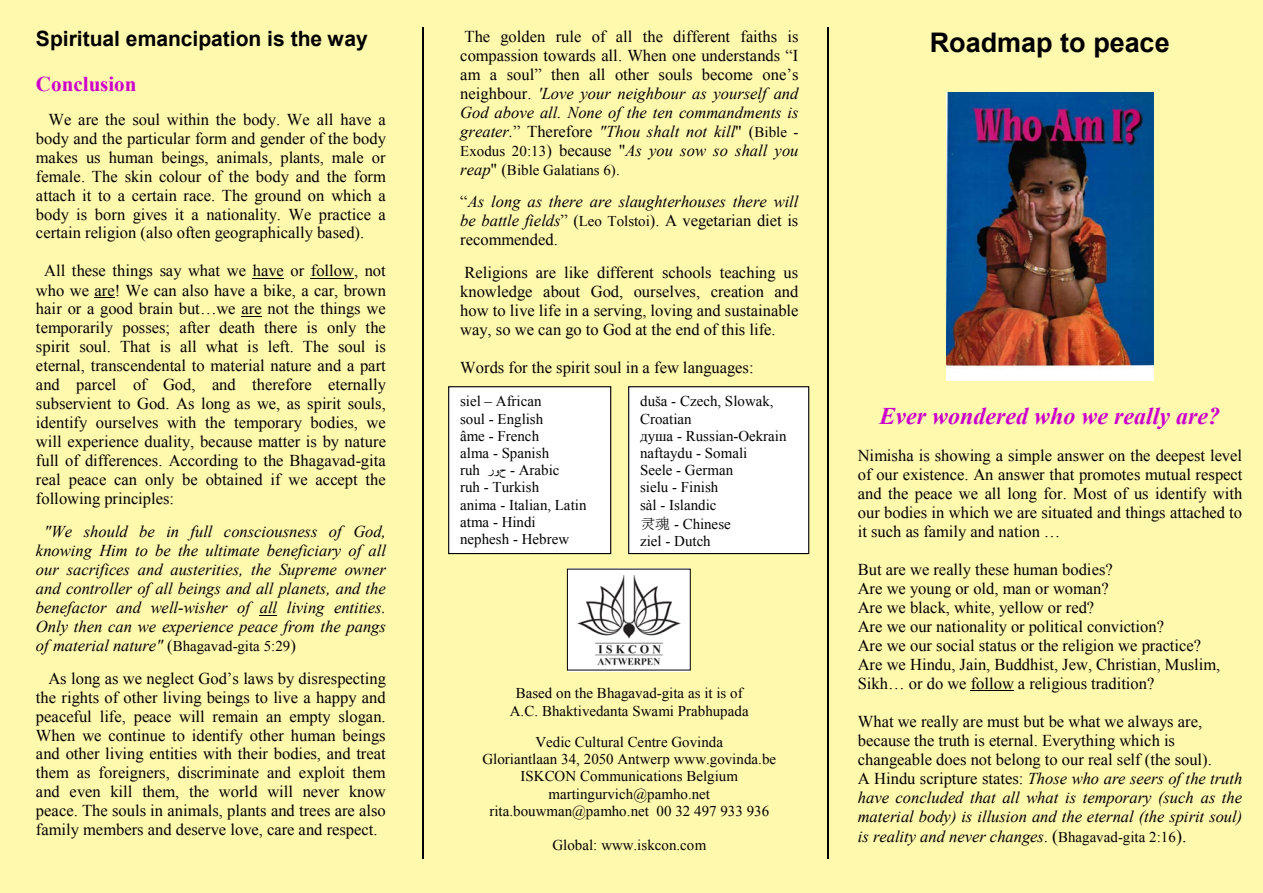
<style>
.page{position:relative;width:1263px;height:893px;background:#fff9ae}
.page>*{position:absolute;margin:0;border:0;box-sizing:border-box;transform-origin:0 0}
.t1{font:700 27px "Arial";color:#000}
.t2{font:italic 700 24px "Times New Roman";color:#c0c}
.t3{font:700 21px "Arial";color:#000}
.t4{font:700 21px "Times New Roman";color:#c0c}
.t5{font:16.5px/18.9px "Times New Roman";color:#000;text-align:justify}
.t6{font:italic 16.5px/19px "Times New Roman";color:#000;text-align:justify}
.t7{font:15px/17.2px "Times New Roman";color:#000}
.s1{font-style:normal}
.s2{font-style:normal;font-size:15px}
.s3{font-style:italic}
.s4{font-size:15px}
.s5{font-style:italic;font-size:16.5px}
.s6{font-size:16.5px}
.s7{font-family:"Arial";font-size:12.75px}
.s8{font-family:"MS Mincho"}
.s9{font-size:18px}
</style>
<div class="page">
<hr style="left:253px;top:278px;width:31px;height:1px;background:#000">
<hr style="left:311px;top:278px;width:43px;height:1px;background:#000">
<svg style="left:94px;top:297px;width:21px;height:1px"></svg>
<svg style="left:241px;top:316px;width:21px;height:1px"></svg>
<svg style="left:260px;top:615px;width:17px;height:1px"></svg>
<img style="left:568px;top:571px;width:122px;height:100px">
<img style="left:947px;top:92px;width:206px;height:288px">
<hr style="left:971px;top:690px;width:43px;height:1px;background:#000">
<hr style="left:422px;top:27px;width:2px;height:831px;background:#000">
<hr style="left:827px;top:27px;width:2px;height:831px;background:#000">
<div style="left:449px;top:387px;width:162px;height:167px;background:#fff"></div>
<div style="left:448px;top:386px;width:163px;height:168px;border:1px solid #000"></div>
<div style="left:629px;top:387px;width:180px;height:167px;background:#fff"></div>
<div style="left:628px;top:386px;width:181px;height:168px;border:1px solid #000"></div>
<div style="left:567px;top:569px;width:124px;height:101px;border:1px solid #000"></div>
<p class="t3" style="left:36px;top:24px;width:333px">Spiritual emancipation is the way</p>
<p class="t4" style="left:36px;top:69px;width:102px">Conclusion</p>
<p class="t5" style="left:36px;top:109px;width:352px;text-indent:12px">We are the soul within the body. We all have a body and the particular form and gender of the body makes us human beings, animals, plants, male or female. The skin colour of the body and the form attach it to a certain race. The ground on which a body is born gives it a nationality. We practice a certain religion (also often geographically based).</p>
<p class="t5" style="left:36px;top:261px;width:352px;text-indent:8px">All these things say what we have or follow, not who we are! We can also have a bike, a car, brown hair or a good brain but…we are not the things we temporarily posses; after death there is only the spirit soul. That is all what is left. The soul is eternal, transcendental to material nature and a part and parcel of God, and therefore eternally subservient to God. As long as we, as spirit souls, identify ourselves with the temporary bodies, we will experience duality, because matter is by nature full of differences. According to the Bhagavad-gita real peace can only be obtained if we accept the following principles:</p>
<p class="t6" style="left:36px;top:521px;width:351px;text-indent:8px">"We should be in full consciousness of God, knowing Him to be the ultimate beneficiary of all our sacrifices and austerities, the Supreme owner and controller of all beings and all planets, and the benefactor and well-wisher of all living entities.<br>Only then can we experience peace from the pangs of material nature" <span class="s1">(</span><span class="s2">Bhagavad-gita 5:29</span><span class="s1">)</span></p>
<p class="t5" style="left:36px;top:668px;width:351px;text-indent:12px">As long as we neglect God’s laws by disrespecting the rights of other living beings to live a happy and peaceful life, peace will remain an empty slogan.<br>When we continue to identify other human beings and other living entities with their bodies, and treat them as foreigners, discriminate and exploit them and even kill them, the world will never know peace. The souls in animals, plants and trees are also family members and deserve love, care and respect.</p>
<p class="t5" style="left:460px;top:26px;width:340px">The golden rule of all the different faiths is compassion towards all. When one understands “I am a soul” then all other souls become one’s neighbour. <span class="s3">'Love your neighbour as yourself and God above all. None of the ten commandments is greater.</span>” Therefore <span class="s3">"Thou shalt not kill</span>" (<span class="s4">Bible - Exodus 20:13</span>) because "<span class="s3">As you sow so shall you</span></p>
<p class="t7" style="left:460px;top:161px;width:161px"><span class="s5">reap</span><span class="s6">" (</span>Bible Galatians 6).</p>
<p class="t6" style="left:460px;top:192px;width:340px"><span class="s1">“</span>As long as there are slaughterhouses there will be battle fields<span class="s1">” (</span><span class="s2">Leo Tolstoi</span><span class="s1">). A vegetarian diet is recommended.</span></p>
<p class="t5" style="left:460px;top:263px;width:340px">Religions are like different schools teaching us knowledge about God, ourselves, creation and how to live life in a serving, loving and sustainable way, so we can go to God at the end of this life.</p>
<p class="t5" style="left:460px;top:358px;width:295px">Words for the spirit soul in a few languages:</p>
<p class="t7" style="left:460px;top:392px;width:91px">siel – African soul - English âme - French alma - Spanish ruh</p>
<p class="t7" style="left:460px;top:461px;width:128px;text-indent:27px"><span class="s7">حور</span> - Arabic<br>ruh - Turkish<br>anima - Italian, Latin atma - Hindi nephesh - Hebrew</p>
<p class="t7" style="left:640px;top:392px;width:148px">duša - Czech, Slowak,<br>Croatian<br>душа - Russian-Oekrain naftaydu - Somali<br>Seele - German<br>sielu - Finish<br>sàl - Islandic</p>
<p class="t7" style="left:640px;top:514px;width:92px;line-height:17.9px"><span class="s8">灵魂</span> - Chinese ziel - Dutch</p>
<p class="t7" style="left:510px;top:684px;width:240px;text-align:center">Based on the Bhagavad-gita as it is of<br>A.C. Bhaktivedanta Swami Prabhupada</p>
<p class="t7" style="left:482px;top:733px;width:295px;text-align:center">Vedic Cultural Centre Govinda<br>Gloriantlaan 34, 2050 Antwerp www.govinda.be ISKCON Communications Belgium martingurvich@pamho.net rita.bouwman@pamho.net 00 32 497 933 936</p>
<p class="t7" style="left:552px;top:836px;width:155px">Global: www.iskcon.com</p>
<h1 class="t1" style="left:930px;top:23px;width:241px">Roadmap to peace</h1>
<h2 class="t2" style="left:879px;top:399px;width:342px">Ever wondered who we really are?</h2>
<p class="t5" style="left:858px;top:446px;width:386px">Nimisha is showing a simple answer on the deepest level of our existence. An answer that promotes mutual respect and the peace we all long for. Most of us identify with our bodies in which we are situated and things attached to it such as family and nation …</p>
<p class="t5" style="left:858px;top:559px;width:364px;text-align:left">But are we really these human bodies?<br>Are we young or old, man or woman?<br>Are we black, white, yellow or red?<br>Are we our nationality or political conviction?<br>Are we our social status or the religion we practice?<br>Are we Hindu, Jain, Buddhist, Jew, Christian, Muslim, Sikh… or do we follow a religious tradition?</p>
<p class="t5" style="left:858px;top:711px;width:386px;text-align:left">What we really are must but be what we always are, because the truth is eternal. Everything which is changeable does not belong to our real self (the soul).<br>A Hindu scripture states: <span class="s3">Those who are seers of the truth have concluded that all what is temporary (such as the material body) is illusion and the eternal (the spirit soul) is reality and never changes</span>. <span class="s9">(</span><span class="s4">Bhagavad-gita 2:16</span><span class="s9">).</span></p>
</div>
